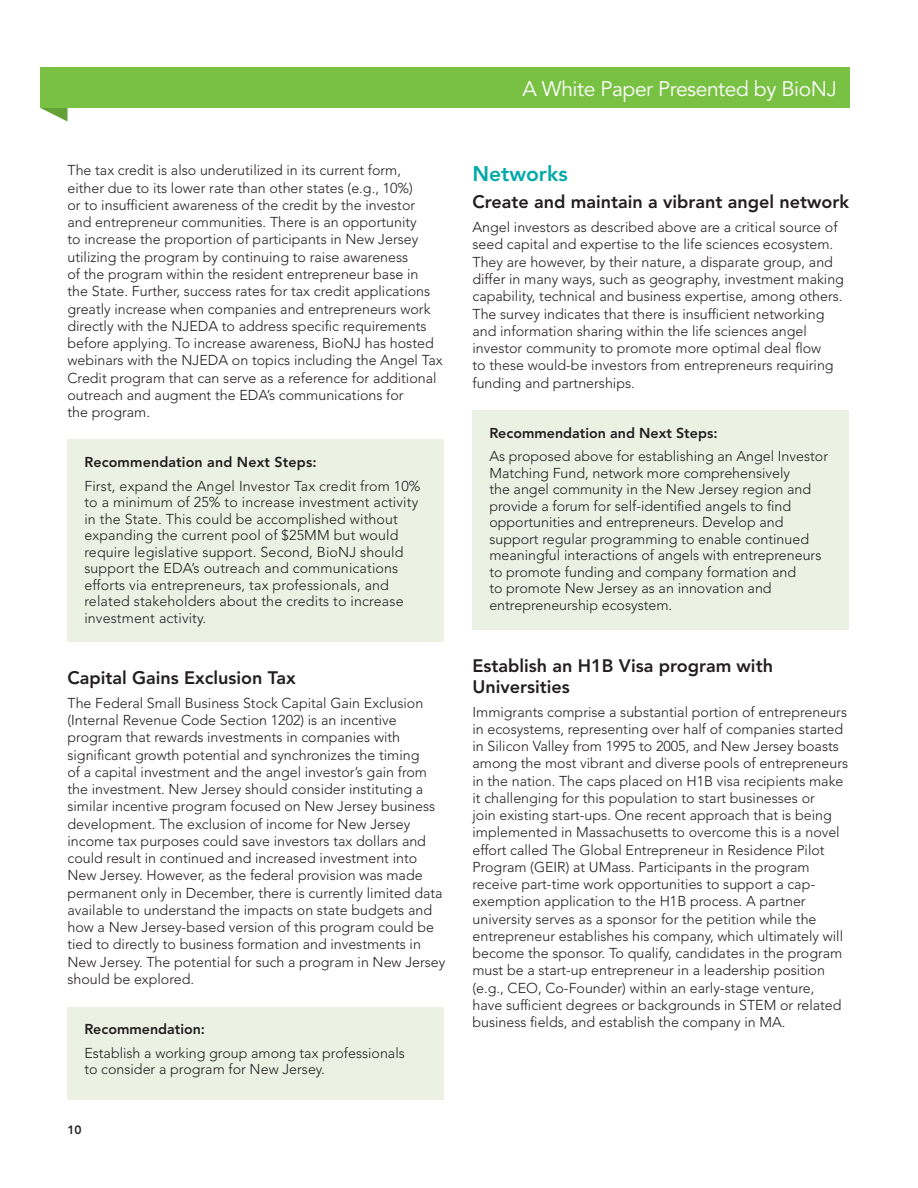
<style>
.page{position:relative;width:918px;height:1188px;background:#fff}
.page>*{position:absolute;margin:0;border:0;box-sizing:border-box;transform-origin:0 0}
.t1{font:21px "Avenir LT Std";letter-spacing:-.02em;color:#fff}
.t2{font:800 21px "Avenir LT Std";color:#00a9a7}
.t3{font:800 18px/21px "Avenir LT Std";color:#231f20}
.t4{font:300 14.25px/17.2px "Avenir LT Std";color:#231f20}
.t5{font:800 14.25px "Avenir LT Std";color:#231f20}
.t6{font:800 12px "Avenir LT Std";color:#231f20}
</style>
<div class="page">
<div style="left:40px;top:68px;width:810px;height:40px;background:#79c142"></div>
<svg style="left:40px;top:108px;width:28px;height:14px"></svg>
<div style="left:68px;top:440px;width:376px;height:202px;background:#ebf2e4"></div>
<div style="left:68px;top:1007px;width:376px;height:93px;background:#ebf2e4"></div>
<div style="left:472px;top:410px;width:377px;height:220px;background:#ebf2e4"></div>
<p class="t4" style="left:68px;top:162px;width:377px">The tax credit is also underutilized in its current form,<br>either due to its lower rate than other states (e.g., 10%)<br>or to insufficient awareness of the credit by the investor and entrepreneur communities. There is an opportunity<br>to increase the proportion of participants in New Jersey utilizing the program by continuing to raise awareness<br>of the program within the resident entrepreneur base in<br>the State. Further, success rates for tax credit applications greatly increase when companies and entrepreneurs work directly with the NJEDA to address specific requirements before applying. To increase awareness, BioNJ has hosted webinars with the NJEDA on topics including the Angel Tax Credit program that can serve as a reference for additional outreach and augment the EDA’s communications for<br>the program.</p>
<p class="t5" style="left:84px;top:454px;width:234px">Recommendation and Next Steps:</p>
<p class="t4" style="left:84px;top:478px;width:338px;line-height:16.5px">First, expand the Angel Investor Tax credit from 10% to a minimum of 25% to increase investment activity in the State. This could be accomplished without expanding the current pool of $25MM but would require legislative support. Second, BioNJ should support the EDA’s outreach and communications efforts via entrepreneurs, tax professionals, and related stakeholders about the credits to increase investment activity.</p>
<p class="t3" style="left:68px;top:667px;width:230px">Capital Gains Exclusion Tax</p>
<p class="t4" style="left:68px;top:694px;width:379px">The Federal Small Business Stock Capital Gain Exclusion (Internal Revenue Code Section 1202) is an incentive program that rewards investments in companies with significant growth potential and synchronizes the timing<br>of a capital investment and the angel investor’s gain from the investment. New Jersey should consider instituting a similar incentive program focused on New Jersey business development. The exclusion of income for New Jersey income tax purposes could save investors tax dollars and could result in continued and increased investment into New Jersey. However, as the federal provision was made permanent only in December, there is currently limited data available to understand the impacts on state budgets and how a New Jersey-based version of this program could be tied to directly to business formation and investments in New Jersey. The potential for such a program in New Jersey should be explored.</p>
<p class="t5" style="left:84px;top:1021px;width:122px">Recommendation:</p>
<p class="t4" style="left:84px;top:1044px;width:322px;line-height:16.5px">Establish a working group among tax professionals to consider a program for New Jersey.</p>
<p class="t6" style="left:68px;top:1123px;width:16px">10</p>
<h1 class="t1" style="left:523px;top:76px;width:316px">A White Paper Presented by BioNJ</h1>
<h1 class="t2" style="left:472px;top:161px;width:97px">Networks</h1>
<p class="t3" style="left:472px;top:192px;width:378px">Create and maintain a vibrant angel network</p>
<p class="t4" style="left:472px;top:219px;width:373px">Angel investors as described above are a critical source of seed capital and expertise to the life sciences ecosystem.<br>They are however, by their nature, a disparate group, and differ in many ways, such as geography, investment making capability, technical and business expertise, among others.<br>The survey indicates that there is insufficient networking and information sharing within the life sciences angel investor community to promote more optimal deal flow<br>to these would-be investors from entrepreneurs requiring funding and partnerships.</p>
<p class="t5" style="left:489px;top:425px;width:230px">Recommendation and Next Steps:</p>
<p class="t4" style="left:489px;top:448px;width:340px;line-height:16.5px">As proposed above for establishing an Angel Investor Matching Fund, network more comprehensively<br>the angel community in the New Jersey region and provide a forum for self-identified angels to find opportunities and entrepreneurs. Develop and support regular programming to enable continued meaningful interactions of angels with entrepreneurs to promote funding and company formation and<br>to promote New Jersey as an innovation and entrepreneurship ecosystem.</p>
<p class="t3" style="left:472px;top:655px;width:302px">Establish an H1B Visa program with<br>Universities</p>
<p class="t4" style="left:472px;top:703px;width:377px">Immigrants comprise a substantial portion of entrepreneurs in ecosystems, representing over half of companies started in Silicon Valley from 1995 to 2005, and New Jersey boasts among the most vibrant and diverse pools of entrepreneurs in the nation. The caps placed on H1B visa recipients make it challenging for this population to start businesses or<br>join existing start-ups. One recent approach that is being implemented in Massachusetts to overcome this is a novel effort called The Global Entrepreneur in Residence Pilot Program (GEIR) at UMass. Participants in the program receive part-time work opportunities to support a cap&shy;exemption application to the H1B process. A partner university serves as a sponsor for the petition while the entrepreneur establishes his company, which ultimately will become the sponsor. To qualify, candidates in the program must be a start-up entrepreneur in a leadership position (e.g., CEO, Co-Founder) within an early-stage venture,<br>have sufficient degrees or backgrounds in STEM or related business fields, and establish the company in MA.</p>
</div>
